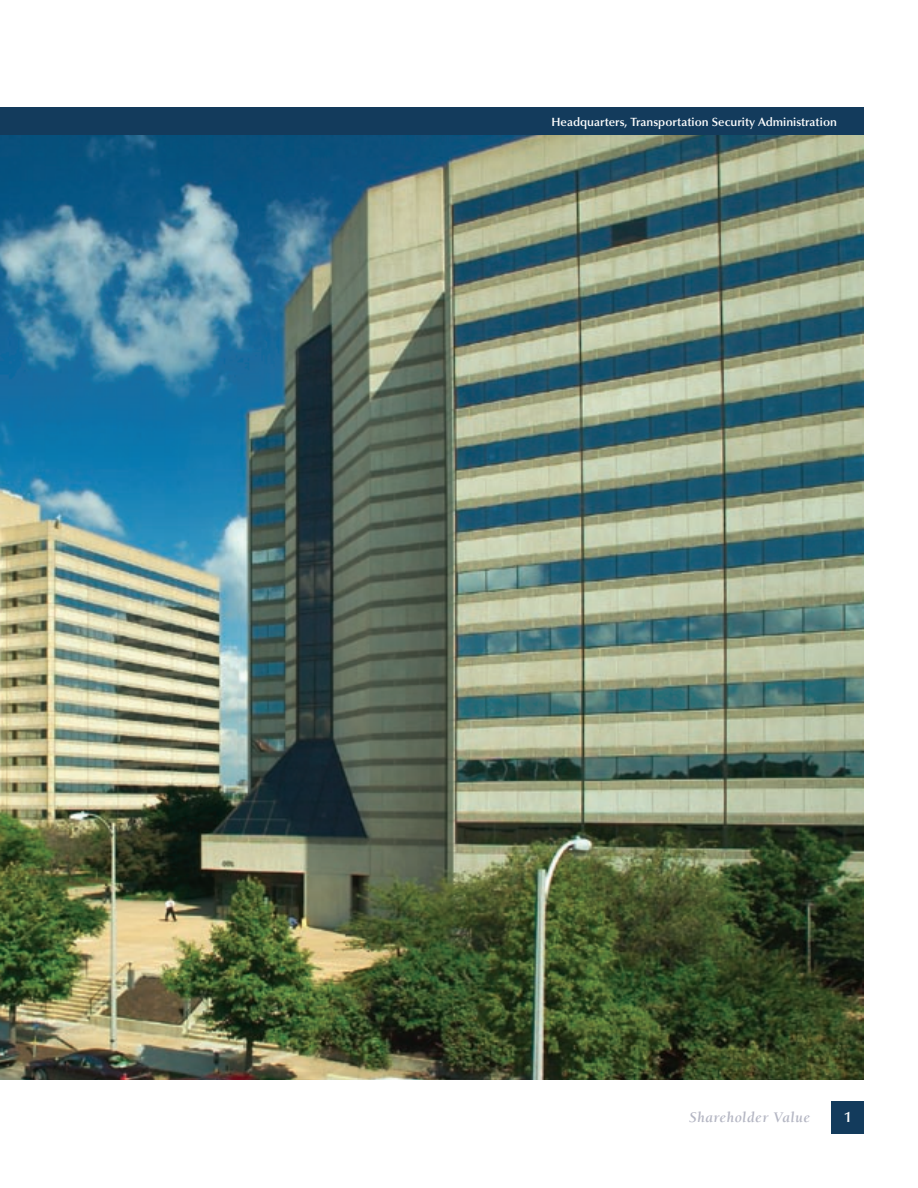
<style>
.page{position:relative;width:918px;height:1188px;background:#fff}
.page>*{position:absolute;margin:0;border:0;box-sizing:border-box;transform-origin:0 0}
.t1{font:italic 700 15px "Berkeley Std";letter-spacing:.03em;color:#b4b6c3}
.t2{font:600 15px "Optima";color:#fff}
.t3{font:600 12px "Optima";color:#fff}
</style>
<div class="page">
<div style="left:832px;top:1102px;width:32px;height:32px;background:#133b5c"></div>
<img style="left:0;top:135px;width:864px;height:945px">
<div style="left:0;top:108px;width:864px;height:27px;background:#133b5c"></div>
<p class="t3" style="left:551px;top:115px;width:287px">Headquarters, Transportation Security Administration</p>
<p class="t1" style="left:689px;top:1109px;width:123px">Shareholder Value</p>
<p class="t2" style="left:844px;top:1108px;width:9px">1</p>
</div>
